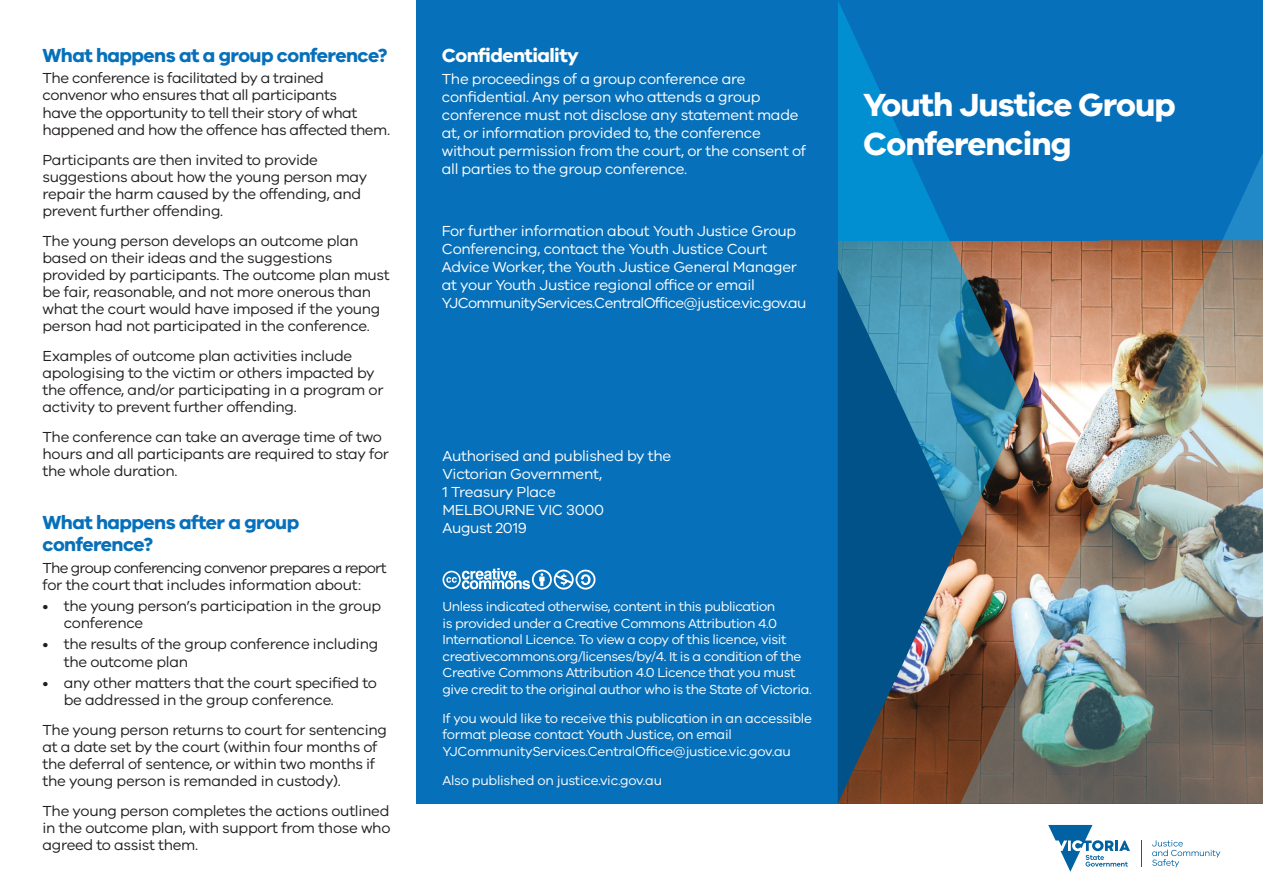
<style>
.page{position:relative;width:1263px;height:893px;background:#fff}
.page>*{position:absolute;margin:0;border:0;box-sizing:border-box;transform-origin:0 0}
.t1{font:700 33px/39px "VIC";letter-spacing:-.03em;color:#fff}
.t2{font:700 19.5px/22.5px "VIC";letter-spacing:-.03em;color:#0770ba}
.t3{font:700 19.5px "VIC";letter-spacing:-.03em;color:#fff}
.t4{font:15px/17.1px "VIC";letter-spacing:-.02em;color:#231f20}
.t5{font:15px/18px "VIC";letter-spacing:-.02em;color:#fff}
.t6{font:15px/17.1px "VIC";letter-spacing:-.05em;color:#231f20}
.t7{font:13.5px/16.5px "VIC";letter-spacing:-.03em;color:#fff}
</style>
<div class="page">
<svg style="left:1048px;top:825px;width:82px;height:47px"></svg>
<svg style="left:1141px;top:840px;width:1px;height:26px"></svg>
<svg style="left:1152px;top:840px;width:68px;height:27px"></svg>
<svg style="left:838px;top:0;width:122px;height:240px;background:#047ec4"></svg>
<div style="left:417px;top:0;width:421px;height:804px;background:#0770ba"></div>
<img style="left:838px;top:240px;width:122px;height:564px">
<img style="left:960px;top:0;width:303px;height:804px">
<svg style="left:442px;top:568px;width:153px;height:22px"></svg>
<h2 class="t2" style="left:43px;top:44px;width:347px">What happens at a group conference?</h2>
<p class="t4" style="left:43px;top:69px;width:349px">The conference is facilitated by a trained convenor who ensures that all participants<br>have the opportunity to tell their story of what happened and how the offence has affected them.</p>
<p class="t4" style="left:43px;top:150px;width:326px">Participants are then invited to provide suggestions about how the young person may repair the harm caused by the offending, and prevent further offending.</p>
<p class="t4" style="left:43px;top:232px;width:349px">The young person develops an outcome plan based on their ideas and the suggestions provided by participants. The outcome plan must be fair, reasonable, and not more onerous than what the court would have imposed if the young person had not participated in the conference.</p>
<p class="t4" style="left:43px;top:347px;width:343px">Examples of outcome plan activities include apologising to the victim or others impacted by the offence, and/or participating in a program or activity to prevent further offending.</p>
<p class="t4" style="left:43px;top:428px;width:348px">The conference can take an average time of two hours and all participants are required to stay for the whole duration.</p>
<h2 class="t2" style="left:43px;top:510px;width:258px">What happens after a group conference?</h2>
<p class="t6" style="left:43px;top:558px;width:346px">The group conferencing convenor prepares a report for the court that includes information about:</p>
<p class="t4" style="left:64px;top:597px;width:319px;text-indent:-21px">• the young person’s participation in the group conference</p>
<p class="t4" style="left:64px;top:635px;width:316px;text-indent:-21px">• the results of the group conference including the outcome plan</p>
<p class="t4" style="left:64px;top:674px;width:315px;text-indent:-21px">• any other matters that the court specified to be addressed in the group conference.</p>
<p class="t4" style="left:43px;top:721px;width:346px">The young person returns to court for sentencing at a date set by the court (within four months of the deferral of sentence, or within two months if the young person is remanded in custody).</p>
<p class="t4" style="left:43px;top:802px;width:349px;text-align:justify">The young person completes the actions outlined in the outcome plan, with support from those who agreed to assist them.</p>
<h2 class="t3" style="left:442px;top:43px;width:139px">Confidentiality</h2>
<p class="t5" style="left:442px;top:70px;width:366px">The proceedings of a group conference are confidential. Any person who attends a group conference must not disclose any statement made at, or information provided to, the conference without permission from the court, or the consent of all parties to the group conference.</p>
<p class="t5" style="left:442px;top:221px;width:366px">For further information about Youth Justice Group Conferencing, contact the Youth Justice Court Advice Worker, the Youth Justice General Manager at your Youth Justice regional office or email YJCommunityServices.CentralOffice@justice.vic.gov.au</p>
<p class="t5" style="left:442px;top:447px;width:230px">Authorised and published by the<br>Victorian Government,<br>1 Treasury Place<br>MELBOURNE VIC 3000<br>August 2019</p>
<p class="t7" style="left:442px;top:598px;width:371px">Unless indicated otherwise, content in this publication<br>is provided under a Creative Commons Attribution 4.0<br>International Licence. To view a copy of this licence, visit creativecommons.org/licenses/by/4. It is a condition of the Creative Commons Attribution 4.0 Licence that you must give credit to the original author who is the State of Victoria.</p>
<p class="t7" style="left:442px;top:710px;width:371px">If you would like to receive this publication in an accessible format please contact Youth Justice, on email<br>YJCommunityServices.CentralOffice@justice.vic.gov.au</p>
<p class="t7" style="left:442px;top:772px;width:221px">Also published on justice.vic.gov.au</p>
<h1 class="t1" style="left:863px;top:84px;width:314px">Youth Justice Group<br>Conferencing</h1>
</div>
